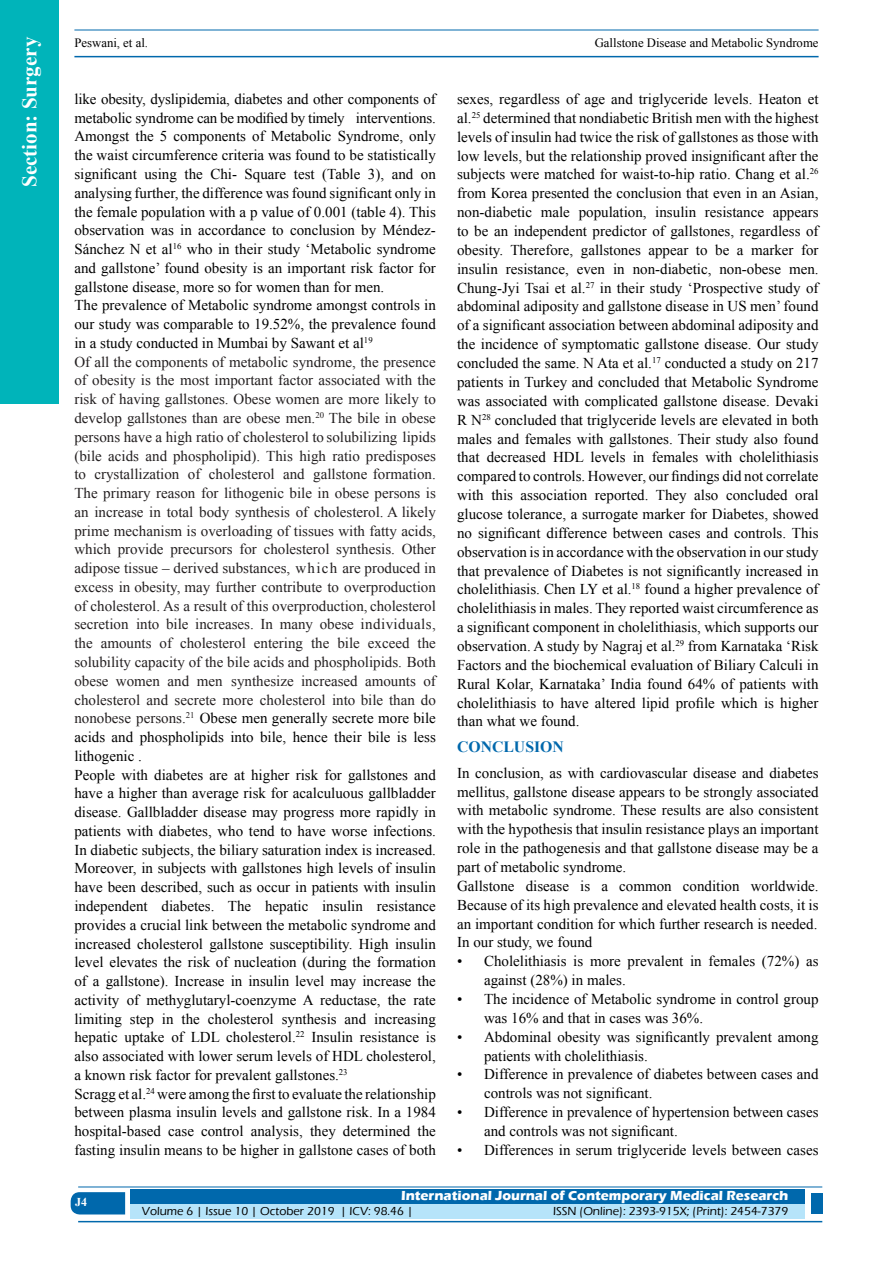
<style>
.page{position:relative;width:893px;height:1263px;background:#fff}
.page>*{position:absolute;margin:0;border:0;box-sizing:border-box;transform-origin:0 0}
.t1{font:700 21px "Times New Roman";color:#fff}
.t2{font:700 15.75px "Times New Roman";color:#0068ac}
.t3{font:15px/18.8px "Times New Roman";color:#000}
.t4{font:700 13.5px "Eras ITC";color:#fff}
.t5{font:12.75px "Times New Roman";color:#000}
.t6{font:500 12px "Eras ITC";color:#000}
.t7{font:700 12px "Times New Roman";color:#fff}
.s1{color:#231f20}
</style>
<div class="page">
<hr style="left:74px;top:30px;width:745px;height:1px;background:#0068ac">
<hr style="left:74px;top:56px;width:745px;height:1px;background:#0068ac">
<svg style="left:71px;top:1192px;width:54px;height:22px"></svg>
<div style="left:130px;top:1189px;width:674px;height:15px;background:#0068ac"></div>
<div style="left:130px;top:1204px;width:674px;height:15px;background:#b6e4fa"></div>
<hr style="left:78px;top:1186px;width:744px;height:1px;background:#0068ac">
<hr style="left:78px;top:1221px;width:744px;height:1px;background:#0068ac">
<div style="left:811px;top:1193px;width:11px;height:21px;background:#0068ac"></div>
<div style="left:0;top:0;width:59px;height:404px;background:#00b4ba"></div>
<h1 class="t1" style="left:15px;top:187px;width:151px;rotate:-90deg">SECTION: SURGERY</h1>
<p class="t5" style="left:74px;top:35px;width:75px">Peswani, et al.</p>
<p class="t5" style="left:595px;top:35px;width:225px">Gallstone Disease and Metabolic Syndrome</p>
<p class="t3" style="left:74px;top:89px;width:363px">like obesity, dyslipidemia, diabetes and other components of metabolic syndrome can be modified by timely interventions.<br>Amongst the 5 components of Metabolic Syndrome, only the waist circumference criteria was found to be statistically significant using the Chi- Square test (Table 3), and on analysing further, the difference was found significant only in the female population with a p value of 0.001 (table 4). This observation was in accordance to conclusion by Méndez-Sánchez N et al<sup>16</sup> who in their study ‘Metabolic syndrome and gallstone’ found obesity is an important risk factor for gallstone disease, more so for women than for men.<br>The prevalence of Metabolic syndrome amongst controls in our study was comparable to 19.52%, the prevalence found in a study conducted in Mumbai by Sawant et al<sup>19<br></sup><span class="s1">Of all the components of metabolic syndrome, the presence of obesity is the most important factor associated with the risk of having gallstones. Obese women are more likely to develop gallstones than are obese men.</span><sup>20</sup> <span class="s1">The bile in obese persons have a high ratio of cholesterol to solubilizing lipids (bile acids and phospholipid). This high ratio predisposes to crystallization of cholesterol and gallstone formation.<br>The primary reason for lithogenic bile in obese persons is an increase in total body synthesis of cholesterol. A likely prime mechanism is overloading of tissues with fatty acids, which provide precursors for cholesterol synthesis. Other adipose tissue – derived substances, which are produced in excess in obesity, may further contribute to overproduction of cholesterol. As a result of this overproduction, cholesterol secretion into bile increases. In many obese individuals, the amounts of cholesterol entering the bile exceed the solubility capacity of the bile acids and phospholipids. Both obese women and men synthesize increased amounts of cholesterol and secrete more cholesterol into bile than do nonobese persons.</span><sup>21</sup> Obese men generally secrete more bile acids and phospholipids into bile, hence their bile is less lithogenic .<br>People with diabetes are at higher risk for gallstones and have a higher than average risk for acalculuous gallbladder disease. Gallbladder disease may progress more rapidly in patients with diabetes, who tend to have worse infections.<br>In diabetic subjects, the biliary saturation index is increased.<br>Moreover, in subjects with gallstones high levels of insulin have been described, such as occur in patients with insulin independent diabetes. The hepatic insulin resistance provides a crucial link between the metabolic syndrome and increased cholesterol gallstone susceptibility. High insulin level elevates the risk of nucleation (during the formation of a gallstone). Increase in insulin level may increase the activity of methyglutaryl-coenzyme A reductase, the rate limiting step in the cholesterol synthesis and increasing hepatic uptake of LDL cholesterol.<sup>22</sup> Insulin resistance is also associated with lower serum levels of HDL cholesterol, a known risk factor for prevalent gallstones.<sup>23<br></sup>Scragg et al.<sup>24</sup> were among the first to evaluate the relationship between plasma insulin levels and gallstone risk. In a 1984 hospital-based case control analysis, they determined the fasting insulin means to be higher in gallstone cases of both</p>
<p class="t3" style="left:457px;top:89px;width:363px;text-align:justify">sexes, regardless of age and triglyceride levels. Heaton et al.<sup>25</sup> determined that nondiabetic British men with the highest levels of insulin had twice the risk of gallstones as those with low levels, but the relationship proved insignificant after the subjects were matched for waist-to-hip ratio. Chang et al.<sup>26 </sup>from Korea presented the conclusion that even in an Asian, non-diabetic male population, insulin resistance appears to be an independent predictor of gallstones, regardless of obesity. Therefore, gallstones appear to be a marker for insulin resistance, even in non-diabetic, non-obese men.<br>Chung-Jyi Tsai et al.<sup>27</sup> in their study ‘Prospective study of abdominal adiposity and gallstone disease in US men’ found of a significant association between abdominal adiposity and the incidence of symptomatic gallstone disease. Our study concluded the same. N Ata et al.<sup>17</sup> conducted a study on 217 patients in Turkey and concluded that Metabolic Syndrome was associated with complicated gallstone disease. Devaki R N<sup>28</sup> concluded that triglyceride levels are elevated in both males and females with gallstones. Their study also found that decreased HDL levels in females with cholelithiasis compared to controls. However, our findings did not correlate with this association reported. They also concluded oral glucose tolerance, a surrogate marker for Diabetes, showed no significant difference between cases and controls. This observation is in accordance with the observation in our study that prevalence of Diabetes is not significantly increased in cholelithiasis. Chen LY et al.<sup>18</sup> found a higher prevalence of cholelithiasis in males. They reported waist circumference as a significant component in cholelithiasis, which supports our observation. A study by Nagraj et al.<sup>29</sup> from Karnataka ‘Risk Factors and the biochemical evaluation of Biliary Calculi in Rural Kolar, Karnataka’ India found 64% of patients with cholelithiasis to have altered lipid profile which is higher than what we found.</p>
<p class="t2" style="left:457px;top:736px;width:108px">CONCLUSION</p>
<p class="t3" style="left:457px;top:763px;width:363px">In conclusion, as with cardiovascular disease and diabetes mellitus, gallstone disease appears to be strongly associated with metabolic syndrome. These results are also consistent with the hypothesis that insulin resistance plays an important role in the pathogenesis and that gallstone disease may be a part of metabolic syndrome.<br>Gallstone disease is a common condition worldwide.<br>Because of its high prevalence and elevated health costs, it is an important condition for which further research is needed.<br>In our study, we found</p>
<p class="t3" style="left:484px;top:951px;width:336px;text-indent:-27px">• Cholelithiasis is more prevalent in females (72%) as against (28%) in males.</p>
<p class="t3" style="left:484px;top:989px;width:336px;text-indent:-27px">• The incidence of Metabolic syndrome in control group was 16% and that in cases was 36%.</p>
<p class="t3" style="left:484px;top:1027px;width:336px;text-indent:-27px">• Abdominal obesity was significantly prevalent among patients with cholelithiasis.</p>
<p class="t3" style="left:484px;top:1065px;width:336px;text-indent:-27px">• Difference in prevalence of diabetes between cases and controls was not significant.</p>
<p class="t3" style="left:484px;top:1102px;width:336px;text-indent:-27px">• Difference in prevalence of hypertension between cases and controls was not significant.</p>
<p class="t3" style="left:457px;top:1140px;width:363px">• Differences in serum triglyceride levels between cases</p>
<p class="t7" style="left:75px;top:1194px;width:13px">J4</p>
<p class="t4" style="left:401px;top:1188px;width:389px">International Journal of Contemporary Medical Research</p>
<p class="t6" style="left:142px;top:1204px;width:273px">Volume 6 | Issue 10 | October 2019 | ICV: 98.46 |</p>
<p class="t6" style="left:553px;top:1204px;width:237px">ISSN (Online): 2393-915X; (Print): 2454-7379</p>
</div>
